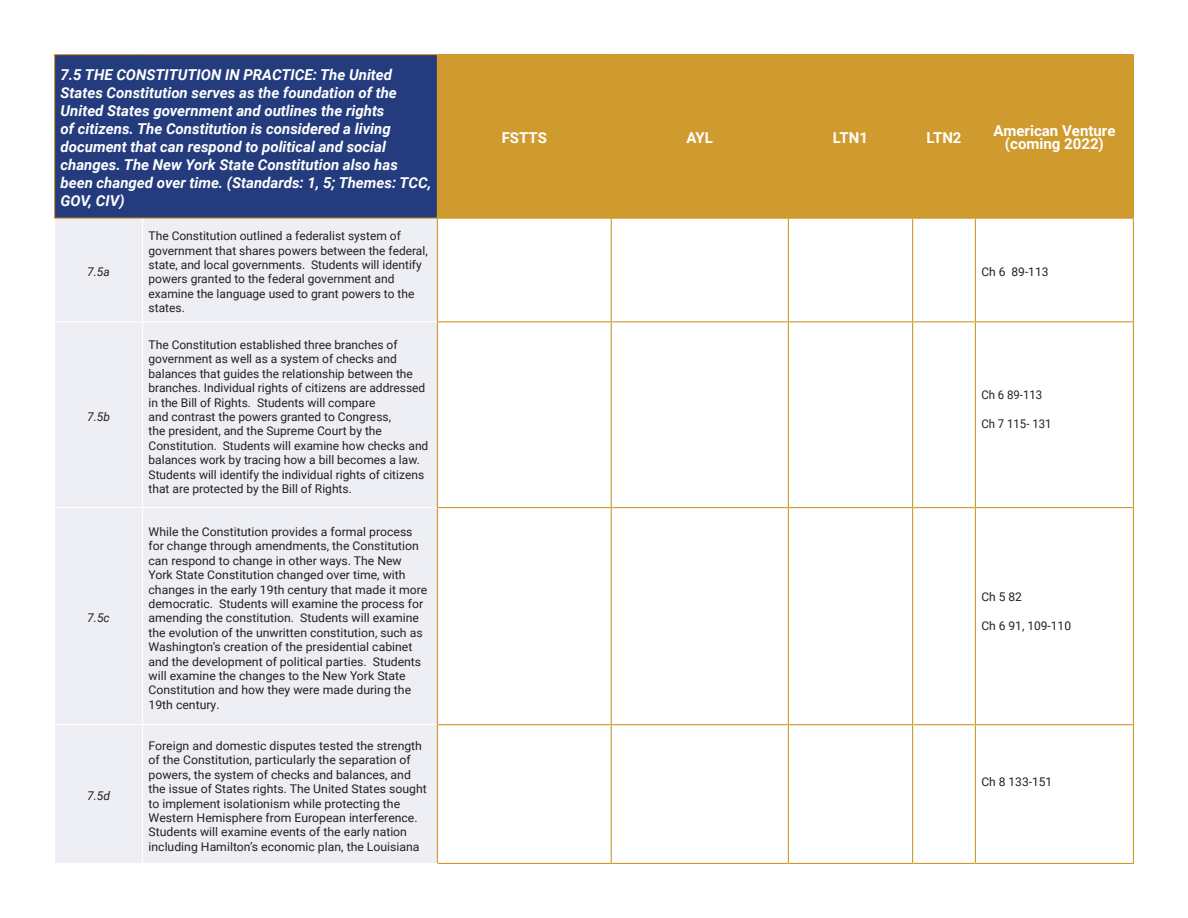
<style>
.page{position:relative;width:1188px;height:918px;background:#fff}
.page>*{position:absolute;margin:0;border:0;box-sizing:border-box;transform-origin:0 0}
.t1{font:italic 700 15px/18px "Roboto";color:#fff}
.t2{font:700 15px/13.5px "Roboto";color:#fff;text-align:center}
.t3{font:12px/14.4px "Roboto";color:#231f20}
.t4{font:12px "Roboto";color:#231f20;scale:.95 1}
.t5{font:italic 12px "Roboto";color:#231f20}
</style>
<div class="page">
<div style="left:55px;top:55px;width:382px;height:163px;background:#243c7e"></div>
<div style="left:438px;top:55px;width:695px;height:163px;background:#cf9a2e"></div>
<div style="left:55px;top:219px;width:382px;height:644px;background:#eeeff4"></div>
<hr style="left:437px;top:219px;width:1px;height:102px;background:#cf9a2e">
<hr style="left:611px;top:219px;width:1px;height:102px;background:#cf9a2e">
<hr style="left:788px;top:219px;width:1px;height:102px;background:#cf9a2e">
<hr style="left:912px;top:219px;width:1px;height:102px;background:#cf9a2e">
<hr style="left:975px;top:219px;width:1px;height:102px;background:#cf9a2e">
<hr style="left:1133px;top:219px;width:1px;height:102px;background:#cf9a2e">
<hr style="left:437px;top:322px;width:1px;height:185px;background:#cf9a2e">
<hr style="left:611px;top:322px;width:1px;height:185px;background:#cf9a2e">
<hr style="left:788px;top:322px;width:1px;height:185px;background:#cf9a2e">
<hr style="left:912px;top:322px;width:1px;height:185px;background:#cf9a2e">
<hr style="left:975px;top:322px;width:1px;height:185px;background:#cf9a2e">
<hr style="left:1133px;top:322px;width:1px;height:185px;background:#cf9a2e">
<hr style="left:437px;top:508px;width:1px;height:217px;background:#cf9a2e">
<hr style="left:611px;top:508px;width:1px;height:216px;background:#cf9a2e">
<hr style="left:788px;top:508px;width:1px;height:216px;background:#cf9a2e">
<hr style="left:912px;top:508px;width:1px;height:216px;background:#cf9a2e">
<hr style="left:975px;top:508px;width:1px;height:216px;background:#cf9a2e">
<hr style="left:1133px;top:508px;width:1px;height:217px;background:#cf9a2e">
<hr style="left:437px;top:725px;width:1px;height:138px;background:#cf9a2e">
<hr style="left:611px;top:725px;width:1px;height:138px;background:#cf9a2e">
<hr style="left:788px;top:725px;width:1px;height:138px;background:#cf9a2e">
<hr style="left:912px;top:725px;width:1px;height:138px;background:#cf9a2e">
<hr style="left:975px;top:725px;width:1px;height:138px;background:#cf9a2e">
<hr style="left:1133px;top:725px;width:1px;height:138px;background:#cf9a2e">
<hr style="left:975px;top:55px;width:1px;height:163px;background:#cf9a2e">
<hr style="left:437px;top:321px;width:174px;height:1px;background:#cf9a2e">
<hr style="left:611px;top:321px;width:177px;height:1px;background:#cf9a2e">
<hr style="left:788px;top:321px;width:125px;height:1px;background:#cf9a2e">
<hr style="left:913px;top:321px;width:62px;height:1px;background:#cf9a2e">
<hr style="left:975px;top:321px;width:159px;height:1px;background:#cf9a2e">
<hr style="left:437px;top:507px;width:174px;height:1px;background:#cf9a2e">
<hr style="left:611px;top:507px;width:177px;height:1px;background:#cf9a2e">
<hr style="left:788px;top:507px;width:125px;height:1px;background:#cf9a2e">
<hr style="left:913px;top:507px;width:62px;height:1px;background:#cf9a2e">
<hr style="left:975px;top:507px;width:159px;height:1px;background:#cf9a2e">
<hr style="left:54px;top:55px;width:1px;height:163px;background:#d09a2c">
<hr style="left:54px;top:218px;width:89px;height:1px;background:#d09a2c">
<hr style="left:143px;top:218px;width:294px;height:1px;background:#d09a2c">
<hr style="left:437px;top:55px;width:1px;height:163px;background:#d09a2c">
<hr style="left:1133px;top:55px;width:1px;height:163px;background:#d09a2c">
<hr style="left:437px;top:218px;width:174px;height:1px;background:#d09a2c">
<hr style="left:611px;top:218px;width:177px;height:1px;background:#d09a2c">
<hr style="left:788px;top:218px;width:125px;height:1px;background:#d09a2c">
<hr style="left:913px;top:218px;width:62px;height:1px;background:#d09a2c">
<hr style="left:975px;top:218px;width:159px;height:1px;background:#d09a2c">
<hr style="left:54px;top:54px;width:89px;height:1px;background:#d09a2c">
<hr style="left:143px;top:54px;width:294px;height:1px;background:#d09a2c">
<hr style="left:437px;top:54px;width:174px;height:1px;background:#d09a2c">
<hr style="left:611px;top:54px;width:177px;height:1px;background:#d09a2c">
<hr style="left:788px;top:54px;width:125px;height:1px;background:#d09a2c">
<hr style="left:913px;top:54px;width:62px;height:1px;background:#d09a2c">
<hr style="left:975px;top:54px;width:159px;height:1px;background:#d09a2c">
<hr style="left:438px;top:724px;width:173px;height:1px;background:#d09a2c">
<hr style="left:611px;top:724px;width:177px;height:1px;background:#d09a2c">
<hr style="left:788px;top:724px;width:125px;height:1px;background:#d09a2c">
<hr style="left:913px;top:724px;width:62px;height:1px;background:#d09a2c">
<hr style="left:975px;top:724px;width:158px;height:1px;background:#d09a2c">
<hr style="left:437px;top:863px;width:174px;height:1px;background:#d09a2c">
<hr style="left:611px;top:863px;width:177px;height:1px;background:#d09a2c">
<hr style="left:788px;top:863px;width:125px;height:1px;background:#d09a2c">
<hr style="left:913px;top:863px;width:62px;height:1px;background:#d09a2c">
<hr style="left:975px;top:863px;width:159px;height:1px;background:#d09a2c">
<hr style="left:142px;top:219px;width:1px;height:102px;background:#fff">
<hr style="left:54px;top:321px;width:89px;height:1px;background:#fff">
<hr style="left:143px;top:321px;width:294px;height:1px;background:#fff">
<hr style="left:142px;top:322px;width:1px;height:185px;background:#fff">
<hr style="left:54px;top:507px;width:89px;height:1px;background:#fff">
<hr style="left:143px;top:507px;width:294px;height:1px;background:#fff">
<hr style="left:142px;top:508px;width:1px;height:216px;background:#fff">
<hr style="left:142px;top:725px;width:1px;height:138px;background:#fff">
<hr style="left:54px;top:724px;width:89px;height:1px;background:#fff">
<hr style="left:143px;top:724px;width:294px;height:1px;background:#fff">
<p class="t1" style="left:61px;top:65px;width:372px">7.5 THE CONSTITUTION IN PRACTICE: The United States Constitution serves as the foundation of the United States government and outlines the rights<br>of citizens. The Constitution is considered a living document that can respond to political and social changes. The New York State Constitution also has been changed over time. (Standards: 1, 5; Themes: TCC, GOV, CIV)</p>
<p class="t5" style="left:87px;top:264px;width:24px">7.5a</p>
<p class="t5" style="left:87px;top:408px;width:24px">7.5b</p>
<p class="t5" style="left:87px;top:610px;width:24px">7.5c</p>
<p class="t5" style="left:87px;top:788px;width:24px">7.5d</p>
<p class="t3" style="left:149px;top:228px;width:281px">The Constitution outlined a federalist system of government that shares powers between the federal, state, and local governments. Students will identify powers granted to the federal government and examine the language used to grant powers to the states.</p>
<p class="t3" style="left:149px;top:337px;width:281px">The Constitution established three branches of government as well as a system of checks and balances that guides the relationship between the branches. Individual rights of citizens are addressed in the Bill of Rights. Students will compare<br>and contrast the powers granted to Congress,<br>the president, and the Supreme Court by the Constitution. Students will examine how checks and balances work by tracing how a bill becomes a law.<br>Students will identify the individual rights of citizens that are protected by the Bill of Rights.</p>
<p class="t3" style="left:149px;top:524px;width:280px">While the Constitution provides a formal process for change through amendments, the Constitution can respond to change in other ways. The New York State Constitution changed over time, with changes in the early 19th century that made it more democratic. Students will examine the process for amending the constitution. Students will examine the evolution of the unwritten constitution, such as Washington’s creation of the presidential cabinet and the development of political parties. Students will examine the changes to the New York State Constitution and how they were made during the 19th century.</p>
<p class="t3" style="left:149px;top:738px;width:280px">Foreign and domestic disputes tested the strength of the Constitution, particularly the separation of powers, the system of checks and balances, and the issue of States rights. The United States sought to implement isolationism while protecting the Western Hemisphere from European interference.<br>Students will examine events of the early nation including Hamilton’s economic plan, the Louisiana</p>
<p class="t2" style="left:502px;top:130px;width:47px">FSTTS</p>
<p class="t2" style="left:687px;top:130px;width:28px">AYL</p>
<p class="t2" style="left:833px;top:130px;width:37px">LTN1</p>
<p class="t2" style="left:926px;top:130px;width:37px">LTN2</p>
<p class="t2" style="left:993px;top:123px;width:124px">American Venture (coming 2022)</p>
<p class="t3" style="left:981px;top:264px;width:69px">Ch 6 89-113</p>
<p class="t4" style="left:981px;top:387px;width:66px">Ch 6 89-113</p>
<p class="t4" style="left:981px;top:416px;width:75px">Ch 7 115- 131</p>
<p class="t3" style="left:981px;top:589px;width:42px">Ch 5 82</p>
<p class="t3" style="left:981px;top:618px;width:91px">Ch 6 91, 109-110</p>
<p class="t3" style="left:981px;top:774px;width:72px">Ch 8 133-151</p>
</div>
